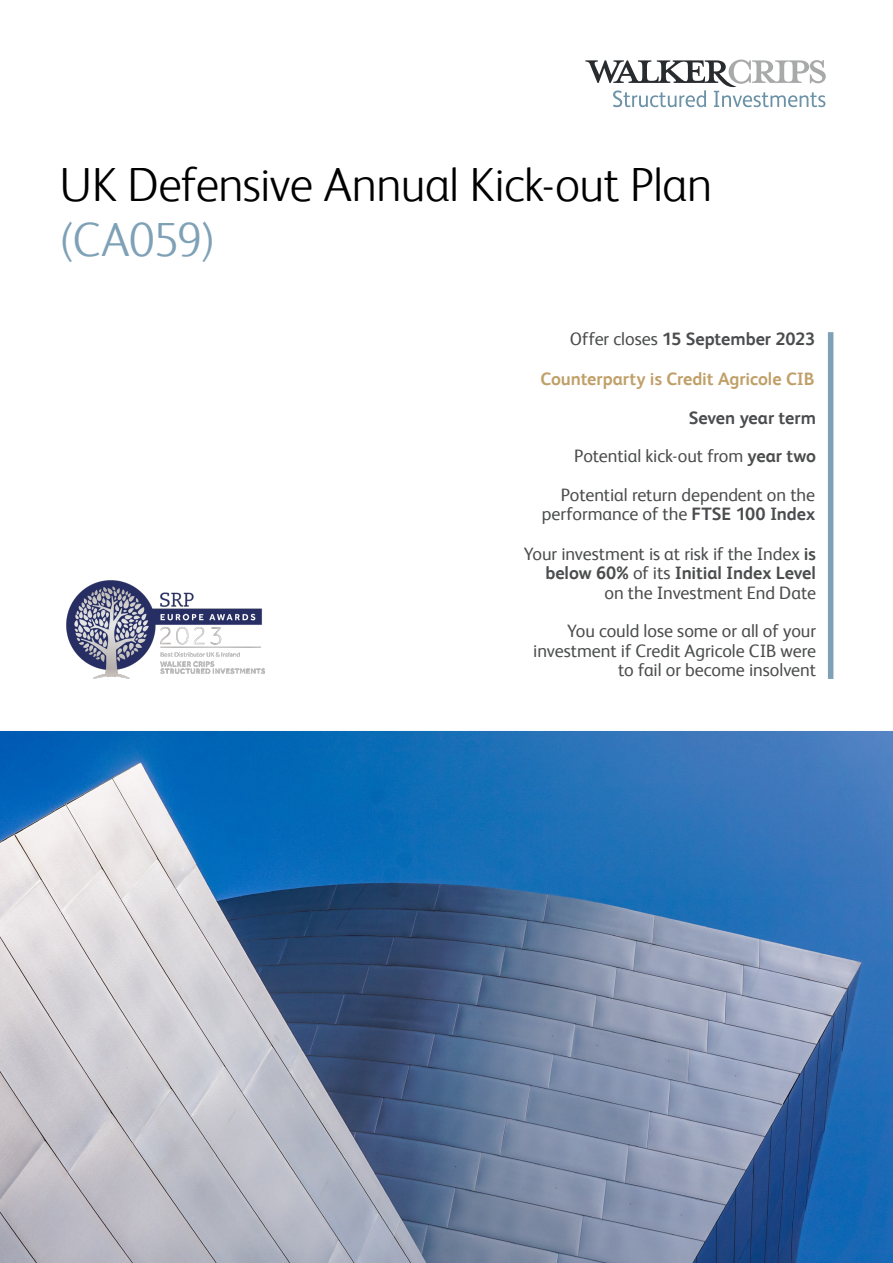
<style>
.page{position:relative;width:893px;height:1263px;background:#fff}
.page>*{position:absolute;margin:0;border:0;box-sizing:border-box;transform-origin:0 0}
.t1{font:300 48px "FS Albert";letter-spacing:-.01em;color:#000}
.t2{font:300 48px "FS Albert";letter-spacing:-.025em;color:#7ea1b7}
.Main_body_text{font:18px/19.5px "FS Albert";letter-spacing:-.005em;color:#4b4c4d;text-align:right}
.Main_body_text-2{font:700 18px "FS Albert";letter-spacing:-.005em;color:#4b4c4d}
.Main_body_text-3{font:700 18px "FS Albert";letter-spacing:-.005em;color:#c0a068}
.s1{font-weight:400}
.s2{font-weight:700}
</style>
<div class="page">
<svg style="left:585px;top:60px;width:241px;height:47px"></svg>
<div style="left:828px;top:332px;width:5px;height:347px;background:#7ea1b7"></div>
<img style="left:66px;top:580px;width:199px;height:99px">
<img style="left:0;top:731px;width:893px;height:532px">
<p class="t1" style="left:60px;top:157px;width:654px">UK Defensive Annual Kick-out Plan</p>
<p class="t2" style="left:60px;top:212px;width:157px">(CA059)</p>
<p class="Main_body_text-2" style="left:570px;top:328px;width:247px"><span class="s1">Offer closes</span> 15 September 2023</p>
<p class="Main_body_text-3" style="left:540px;top:369px;width:276px">Counterparty is Credit Agricole CIB</p>
<p class="Main_body_text-2" style="left:689px;top:407px;width:129px">Seven year term</p>
<p class="Main_body_text" style="left:574px;top:446px;width:243px">Potential kick-out from <span class="s2">year two</span></p>
<p class="Main_body_text" style="left:542px;top:484px;width:275px">Potential return dependent on the performance of the <span class="s2">FTSE 100 Index</span></p>
<p class="Main_body_text" style="left:524px;top:544px;width:294px">Your investment is at risk if the Index <span class="s2">is below 60%</span> of its <span class="s2">Initial Index Level </span>on the Investment End Date</p>
<p class="Main_body_text" style="left:533px;top:621px;width:284px">You could lose some or all of your investment if Credit Agricole CIB were to fail or become insolvent</p>
</div>
